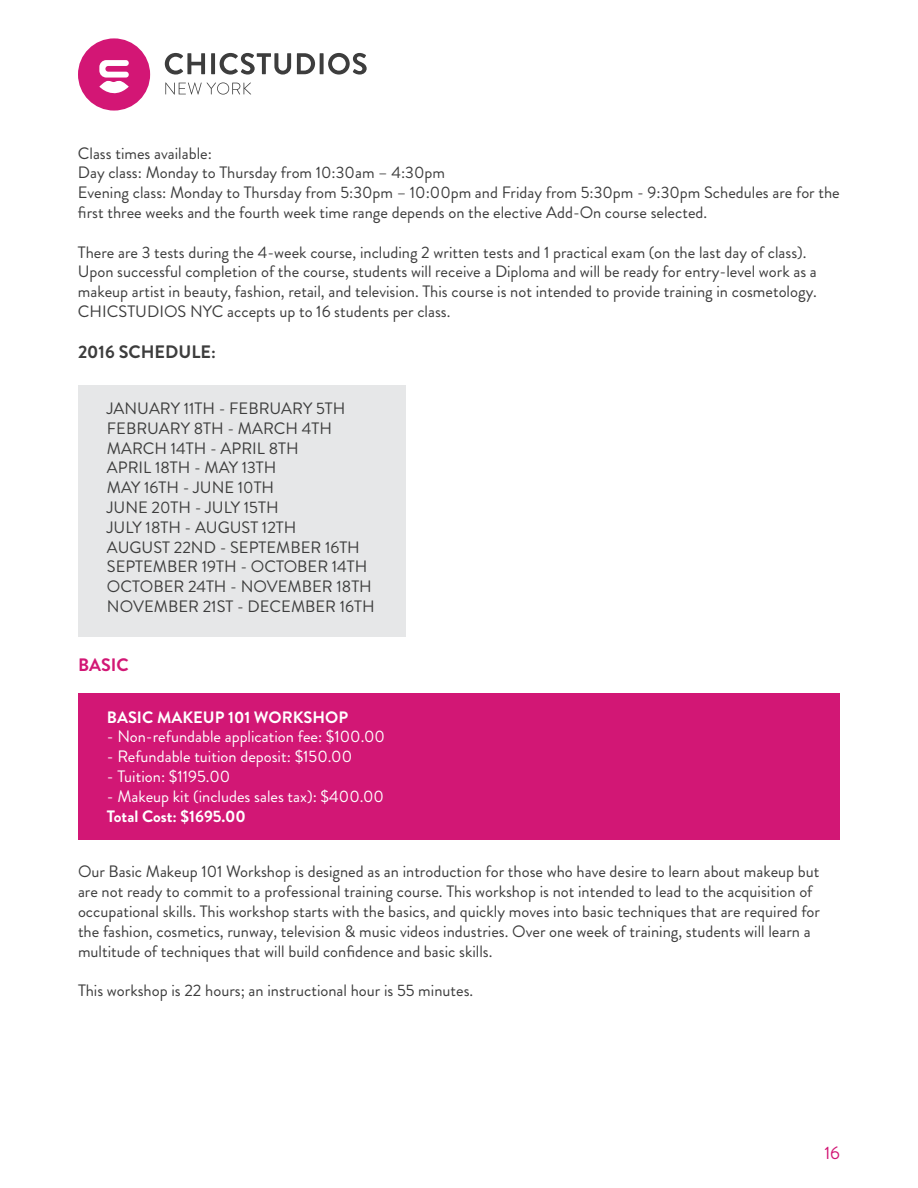
<style>
.page{position:relative;width:918px;height:1188px;background:#fff}
.page>*{position:absolute;margin:0;border:0;box-sizing:border-box;transform-origin:0 0}
.t1{font:700 18px "Brandon Grotesque";color:#3d3d3d}
.t2{font:700 18px "Brandon Grotesque";color:#d21775}
.t3{font:18px "Brandon Grotesque";color:#d21775}
.t4{font:16.5px/19.8px "Brandon Grotesque";color:#3d3d3d}
.t5{font:16.5px "Brandon Grotesque";color:#fff}
.t6{font:700 16.5px "Brandon Grotesque";color:#fff}
</style>
<div class="page">
<div style="left:78px;top:694px;width:762px;height:146px;background:#d21775"></div>
<div style="left:78px;top:385px;width:328px;height:251px;background:#e6e7e8"></div>
<div style="left:78px;top:38px;width:72px;height:73px;background:#d31675;border-radius:50%"></div>
<svg style="left:99px;top:60px;width:30px;height:34px"></svg>
<svg style="left:165px;top:53px;width:40px;height:22px"></svg>
<svg style="left:211px;top:53px;width:4px;height:21px"></svg>
<svg style="left:220px;top:53px;width:71px;height:22px"></svg>
<svg style="left:297px;top:53px;width:18px;height:21px"></svg>
<svg style="left:320px;top:53px;width:4px;height:21px"></svg>
<svg style="left:328px;top:53px;width:39px;height:22px"></svg>
<svg style="left:165px;top:82px;width:86px;height:13px"></svg>
<p class="t4" style="left:78px;top:143px;width:763px">Class times available:<br>Day class: Monday to Thursday from 10:30am – 4:30pm<br>Evening class: Monday to Thursday from 5:30pm – 10:00pm and Friday from 5:30pm - 9:30pm Schedules are for the first three weeks and the fourth week time range depends on the elective Add-On course selected.</p>
<p class="t4" style="left:78px;top:242px;width:740px">There are 3 tests during the 4-week course, including 2 written tests and 1 practical exam (on the last day of class).<br>Upon successful completion of the course, students will receive a Diploma and will be ready for entry-level work as a makeup artist in beauty, fashion, retail, and television. This course is not intended to provide training in cosmetology.<br>CHICSTUDIOS NYC accepts up to 16 students per class.</p>
<p class="t1" style="left:78px;top:340px;width:139px">2016 SCHEDULE:</p>
<p class="t4" style="left:107px;top:399px;width:269px">JANUARY 11TH - FEBRUARY 5TH<br>FEBRUARY 8TH - MARCH 4TH<br>MARCH 14TH - APRIL 8TH<br>APRIL 18TH - MAY 13TH<br>MAY 16TH - JUNE 10TH<br>JUNE 20TH - JULY 15TH<br>JULY 18TH - AUGUST 12TH<br>AUGUST 22ND - SEPTEMBER 16TH<br>SEPTEMBER 19TH - OCTOBER 14TH<br>OCTOBER 24TH - NOVEMBER 18TH<br>NOVEMBER 21ST - DECEMBER 16TH</p>
<p class="t2" style="left:78px;top:652px;width:52px">BASIC</p>
<p class="t6" style="left:107px;top:705px;width:243px">BASIC MAKEUP 101 WORKSHOP</p>
<p class="t5" style="left:107px;top:725px;width:280px">- Non-refundable application fee: $100.00</p>
<p class="t5" style="left:107px;top:745px;width:247px">- Refundable tuition deposit: $150.00</p>
<p class="t5" style="left:107px;top:765px;width:125px">- Tuition: $1195.00</p>
<p class="t5" style="left:107px;top:785px;width:279px">- Makeup kit (includes sales tax): $400.00</p>
<p class="t6" style="left:107px;top:804px;width:141px">Total Cost: $1695.00</p>
<p class="t4" style="left:78px;top:862px;width:744px">Our Basic Makeup 101 Workshop is designed as an introduction for those who have desire to learn about makeup but are not ready to commit to a professional training course. This workshop is not intended to lead to the acquisition of occupational skills. This workshop starts with the basics, and quickly moves into basic techniques that are required for the fashion, cosmetics, runway, television &amp; music videos industries. Over one week of training, students will learn a multitude of techniques that will build confidence and basic skills.</p>
<p class="t4" style="left:78px;top:981px;width:397px">This workshop is 22 hours; an instructional hour is 55 minutes.</p>
<p class="t3" style="left:824px;top:1140px;width:17px">16</p>
</div>
